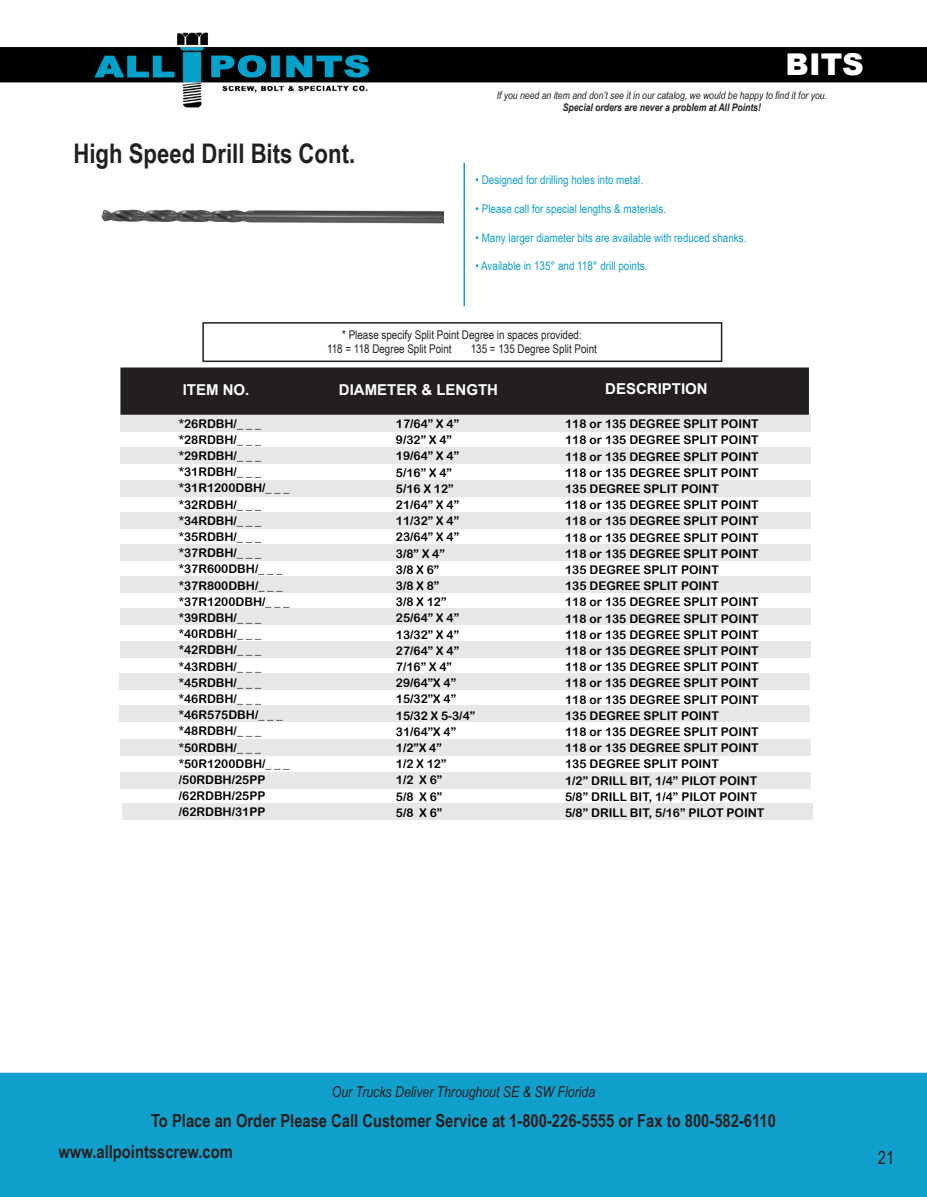
<style>
.page{position:relative;width:927px;height:1197px;background:#fff}
.page>*{position:absolute;margin:0;border:0;box-sizing:border-box;transform-origin:0 0}
.t1{font:900 30px "Arial";color:#fff}
.t2{font:700 27px "Arial Narrow";color:#231f20}
.t3{font:700 18px "Arial Narrow";color:#231f20}
.t4{font:18px "Arial Narrow";color:#231f20}
.t5{font:italic 15px "Arial Narrow";color:#231f20}
.t6{font:700 15px "Arial";color:#fff}
.t7{font:12px "Arial Rounded MT Bold";color:#000}
.t8{font:12px "Arial Narrow";color:#11a0cb}
.t9{font:12px "Arial Narrow";color:#231f20}
.t10{font:italic 10.5px "Arial Narrow";color:#231f20}
.t11{font:italic 700 10.5px "Arial Narrow";color:#231f20}
</style>
<div class="page">
<img style="left:0;top:32px;width:927px;height:76px">
<div style="left:0;top:1073px;width:927px;height:124px;background:#11a0cb"></div>
<div style="left:122px;top:803px;width:690px;height:17px;background:#e6e7e9"></div>
<div style="left:121px;top:772px;width:690px;height:17px;background:#e6e7e9"></div>
<div style="left:121px;top:739px;width:690px;height:17px;background:#e6e7e9"></div>
<div style="left:120px;top:673px;width:690px;height:17px;background:#e6e7e9"></div>
<div style="left:120px;top:705px;width:690px;height:17px;background:#e6e7e9"></div>
<div style="left:120px;top:576px;width:690px;height:17px;background:#e6e7e9"></div>
<div style="left:120px;top:608px;width:690px;height:17px;background:#e6e7e9"></div>
<div style="left:120px;top:641px;width:690px;height:17px;background:#e6e7e9"></div>
<div style="left:120px;top:512px;width:690px;height:17px;background:#e6e7e9"></div>
<div style="left:120px;top:544px;width:690px;height:17px;background:#e6e7e9"></div>
<div style="left:120px;top:415px;width:691px;height:17px;background:#e6e7e9"></div>
<div style="left:120px;top:447px;width:691px;height:17px;background:#e6e7e9"></div>
<div style="left:120px;top:480px;width:691px;height:16px;background:#e6e7e9"></div>
<div style="left:121px;top:368px;width:687px;height:46px;background:#231f20"></div>
<div style="left:120px;top:368px;width:689px;height:47px;border:2px solid #231f20"></div>
<img style="left:101px;top:209px;width:343px;height:15px">
<div style="left:202px;top:322px;width:520px;height:40px;border:2px solid #231f20"></div>
<hr style="left:464px;top:163px;width:1px;height:143px;background:#11a0cb">
<p class="t2" style="left:74px;top:133px;width:283px">High Speed Drill Bits Cont.</p>
<h1 class="t1" style="left:786px;top:43px;width:80px">BITS</h1>
<p class="t10" style="left:497px;top:88px;width:332px">If you need an item and don’t see it in our catalog, we would be happy to find it for you.</p>
<p class="t11" style="left:563px;top:100px;width:200px">Special orders are never a problem at All Points!</p>
<p class="t8" style="left:476px;top:171px;width:169px">• Designed for drilling holes into metal.</p>
<p class="t8" style="left:476px;top:200px;width:192px">• Please call for special lengths &amp; materials.</p>
<p class="t8" style="left:476px;top:229px;width:272px">• Many larger diameter bits are available with reduced shanks.</p>
<p class="t8" style="left:476px;top:257px;width:173px">• Available in 135° and 118° drill points.</p>
<p class="t9" style="left:342px;top:326px;width:241px">* Please specify Split Point Degree in spaces provided:</p>
<p class="t9" style="left:327px;top:340px;width:126px">118 = 118 Degree Split Point</p>
<p class="t9" style="left:471px;top:340px;width:128px">135 = 135 Degree Split Point</p>
<p class="t6" style="left:183px;top:380px;width:68px">ITEM NO.</p>
<p class="t6" style="left:339px;top:380px;width:161px">DIAMETER &amp; LENGTH</p>
<p class="t7" style="left:179px;top:416px;width:84px">*26RDBH/_ _ _</p>
<p class="t7" style="left:179px;top:432px;width:84px">*28RDBH/_ _ _</p>
<p class="t7" style="left:179px;top:449px;width:84px">*29RDBH/_ _ _</p>
<p class="t7" style="left:179px;top:465px;width:84px">*31RDBH/_ _ _</p>
<p class="t7" style="left:179px;top:481px;width:112px">*31R1200DBH/_ _ _</p>
<p class="t7" style="left:179px;top:497px;width:84px">*32RDBH/_ _ _</p>
<p class="t7" style="left:179px;top:513px;width:84px">*34RDBH/_ _ _</p>
<p class="t7" style="left:179px;top:530px;width:84px">*35RDBH/_ _ _</p>
<p class="t7" style="left:179px;top:546px;width:84px">*37RDBH/_ _ _</p>
<p class="t7" style="left:179px;top:562px;width:105px">*37R600DBH/_ _ _</p>
<p class="t7" style="left:179px;top:578px;width:105px">*37R800DBH/_ _ _</p>
<p class="t7" style="left:179px;top:594px;width:112px">*37R1200DBH/_ _ _</p>
<p class="t7" style="left:179px;top:611px;width:84px">*39RDBH/_ _ _</p>
<p class="t7" style="left:179px;top:627px;width:84px">*40RDBH/_ _ _</p>
<p class="t7" style="left:179px;top:643px;width:84px">*42RDBH/_ _ _</p>
<p class="t7" style="left:179px;top:659px;width:84px">*43RDBH/_ _ _</p>
<p class="t7" style="left:179px;top:675px;width:84px">*45RDBH/_ _ _</p>
<p class="t7" style="left:179px;top:692px;width:84px">*46RDBH/_ _ _</p>
<p class="t7" style="left:179px;top:708px;width:105px">*46R575DBH/_ _ _</p>
<p class="t7" style="left:179px;top:724px;width:84px">*48RDBH/_ _ _</p>
<p class="t7" style="left:179px;top:740px;width:84px">*50RDBH/_ _ _</p>
<p class="t7" style="left:179px;top:756px;width:112px">*50R1200DBH/_ _ _</p>
<p class="t7" style="left:179px;top:773px;width:88px">/50RDBH/25PP</p>
<p class="t7" style="left:179px;top:789px;width:88px">/62RDBH/25PP</p>
<p class="t7" style="left:179px;top:805px;width:88px">/62RDBH/31PP</p>
<p class="t7" style="left:396px;top:417px;width:65px">17/64” X 4”</p>
<p class="t7" style="left:396px;top:433px;width:58px">9/32” X 4”</p>
<p class="t7" style="left:396px;top:449px;width:65px">19/64” X 4”</p>
<p class="t7" style="left:396px;top:465px;width:58px">5/16” X 4”</p>
<p class="t7" style="left:396px;top:481px;width:59px">5/16 X 12”</p>
<p class="t7" style="left:396px;top:498px;width:65px">21/64” X 4”</p>
<p class="t7" style="left:396px;top:514px;width:65px">11/32” X 4”</p>
<p class="t7" style="left:396px;top:530px;width:65px">23/64” X 4”</p>
<p class="t7" style="left:396px;top:546px;width:50px">3/8” X 4”</p>
<p class="t7" style="left:396px;top:562px;width:45px">3/8 X 6”</p>
<p class="t7" style="left:396px;top:579px;width:45px">3/8 X 8”</p>
<p class="t7" style="left:396px;top:595px;width:52px">3/8 X 12”</p>
<p class="t7" style="left:396px;top:611px;width:65px">25/64” X 4”</p>
<p class="t7" style="left:396px;top:627px;width:65px">13/32” X 4”</p>
<p class="t7" style="left:396px;top:643px;width:65px">27/64” X 4”</p>
<p class="t7" style="left:396px;top:660px;width:58px">7/16” X 4”</p>
<p class="t7" style="left:396px;top:676px;width:62px">29/64”X 4”</p>
<p class="t7" style="left:396px;top:692px;width:62px">15/32”X 4”</p>
<p class="t7" style="left:396px;top:708px;width:81px">15/32 X 5-3/4”</p>
<p class="t7" style="left:396px;top:724px;width:62px">31/64”X 4”</p>
<p class="t7" style="left:396px;top:741px;width:47px">1/2”X 4”</p>
<p class="t7" style="left:396px;top:757px;width:52px">1/2 X 12”</p>
<p class="t7" style="left:396px;top:773px;width:48px">1/2 X 6”</p>
<p class="t7" style="left:396px;top:789px;width:48px">5/8 X 6”</p>
<p class="t7" style="left:396px;top:805px;width:48px">5/8 X 6”</p>
<p class="t6" style="left:605px;top:378px;width:104px">DESCRIPTION</p>
<p class="t7" style="left:565px;top:417px;width:195px">118 or 135 DEGREE SPLIT POINT</p>
<p class="t7" style="left:565px;top:433px;width:195px">118 or 135 DEGREE SPLIT POINT</p>
<p class="t7" style="left:565px;top:449px;width:195px">118 or 135 DEGREE SPLIT POINT</p>
<p class="t7" style="left:565px;top:465px;width:195px">118 or 135 DEGREE SPLIT POINT</p>
<p class="t7" style="left:565px;top:482px;width:155px">135 DEGREE SPLIT POINT</p>
<p class="t7" style="left:565px;top:498px;width:195px">118 or 135 DEGREE SPLIT POINT</p>
<p class="t7" style="left:565px;top:514px;width:195px">118 or 135 DEGREE SPLIT POINT</p>
<p class="t7" style="left:565px;top:530px;width:195px">118 or 135 DEGREE SPLIT POINT</p>
<p class="t7" style="left:565px;top:546px;width:195px">118 or 135 DEGREE SPLIT POINT</p>
<p class="t7" style="left:565px;top:563px;width:155px">135 DEGREE SPLIT POINT</p>
<p class="t7" style="left:565px;top:579px;width:155px">135 DEGREE SPLIT POINT</p>
<p class="t7" style="left:565px;top:595px;width:195px">118 or 135 DEGREE SPLIT POINT</p>
<p class="t7" style="left:565px;top:611px;width:195px">118 or 135 DEGREE SPLIT POINT</p>
<p class="t7" style="left:565px;top:627px;width:195px">118 or 135 DEGREE SPLIT POINT</p>
<p class="t7" style="left:565px;top:644px;width:195px">118 or 135 DEGREE SPLIT POINT</p>
<p class="t7" style="left:565px;top:660px;width:195px">118 or 135 DEGREE SPLIT POINT</p>
<p class="t7" style="left:565px;top:676px;width:195px">118 or 135 DEGREE SPLIT POINT</p>
<p class="t7" style="left:565px;top:692px;width:195px">118 or 135 DEGREE SPLIT POINT</p>
<p class="t7" style="left:565px;top:708px;width:155px">135 DEGREE SPLIT POINT</p>
<p class="t7" style="left:565px;top:725px;width:195px">118 or 135 DEGREE SPLIT POINT</p>
<p class="t7" style="left:565px;top:741px;width:195px">118 or 135 DEGREE SPLIT POINT</p>
<p class="t7" style="left:565px;top:757px;width:155px">135 DEGREE SPLIT POINT</p>
<p class="t7" style="left:565px;top:773px;width:194px">1/2” DRILL BIT, 1/4” PILOT POINT</p>
<p class="t7" style="left:565px;top:789px;width:194px">5/8” DRILL BIT, 1/4” PILOT POINT</p>
<p class="t7" style="left:565px;top:806px;width:201px">5/8” DRILL BIT, 5/16” PILOT POINT</p>
<p class="t5" style="left:332px;top:1081px;width:265px">Our Trucks Deliver Throughout SE &amp; SW Florida</p>
<h3 class="t3" style="left:151px;top:1107px;width:626px">To Place an Order Please Call Customer Service at 1-800-226-5555 or Fax to 800-582-6110</h3>
<h3 class="t3" style="left:58px;top:1138px;width:176px">www.allpointsscrew.com</h3>
<h3 class="t4" style="left:878px;top:1144px;width:18px">21</h3>
</div>
